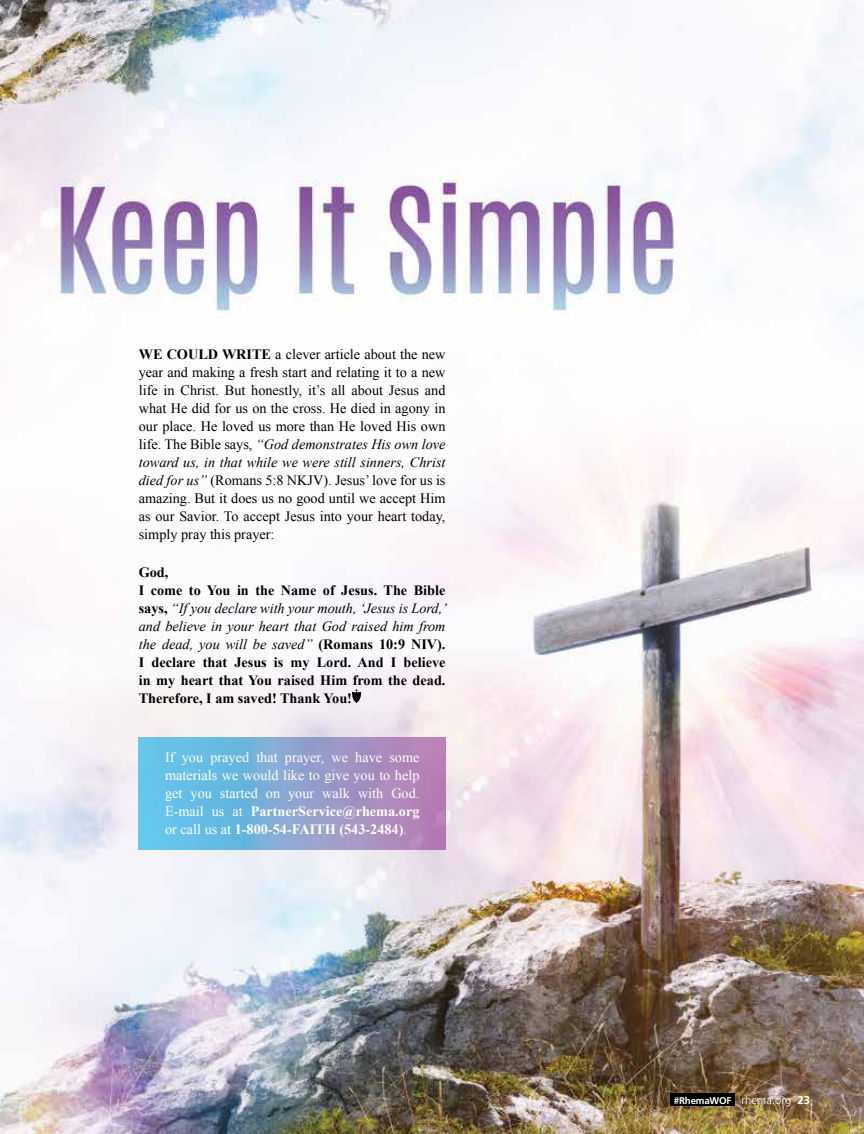
<style>
.page{position:relative;width:864px;height:1134px;background:#fff}
.page>*{position:absolute;margin:0;border:0;box-sizing:border-box;transform-origin:0 0}
.t1{font:14.25px/18px "Times New Roman";color:#000;text-align:justify}
.t2{font:700 14.25px/18px "Times New Roman";color:#000}
.t3{font:14.25px/18px "Times New Roman";color:#fff;text-align:justify}
.t4{font:700 9.75px "Frutiger";letter-spacing:-.02em;color:#fff}
.s1{font-weight:700}
.s2{font-style:italic}
.s3{font-weight:400;font-style:italic}
.s4{font-weight:300;font-size:11.25px}
.s5{font-size:11.25px}
</style>
<div class="page">
<img style="left:0;top:0;width:864px;height:1134px">
<svg style="left:352px;top:689px;width:9px;height:14px"></svg>
<svg style="left:139px;top:738px;width:307px;height:112px;background:#8aa4d0"></svg>
<div style="left:670px;top:1094px;width:65px;height:12px;background:#000"></div>
<p class="t1" style="left:139px;top:345px;width:308px"><span class="s1">WE COULD WRITE</span> a clever article about the new year and making a fresh start and relating it to a new life in Christ. But honestly, it’s all about Jesus and what He did for us on the cross. He died in agony in our place. He loved us more than He loved His own life. The Bible says, <span class="s2">“God demonstrates His own love toward us, in that while we were still sinners, Christ died for us”</span> (Romans 5:8 NKJV). Jesus’ love for us is amazing. But it does us no good until we accept Him as our Savior. To accept Jesus into your heart today, simply pray this prayer:</p>
<p class="t2" style="left:139px;top:563px;width:310px">God,<br>I come to You in the Name of Jesus. The Bible says, <span class="s3">“If you declare with your mouth, ‘Jesus is Lord,’ and believe in your heart that God raised him from the dead, you will be saved”</span> (Romans 10:9 NIV).<br>I declare that Jesus is my Lord. And I believe in my heart that You raised Him from the dead.<br>Therefore, I am saved! Thank You!</p>
<p class="t3" style="left:165px;top:748px;width:256px">If you prayed that prayer, we have some materials we would like to give you to help get you started on your walk with God.<br>E-mail us at <span class="s1">PartnerService@rhema.org </span>or call us at <span class="s1">1-800-54-FAITH (543-2484)</span>.</p>
<p class="t4" style="left:674px;top:1095px;width:138px">#RhemaWOF <span class="s4">rhema.org</span> <span class="s5">23</span></p>
</div>
